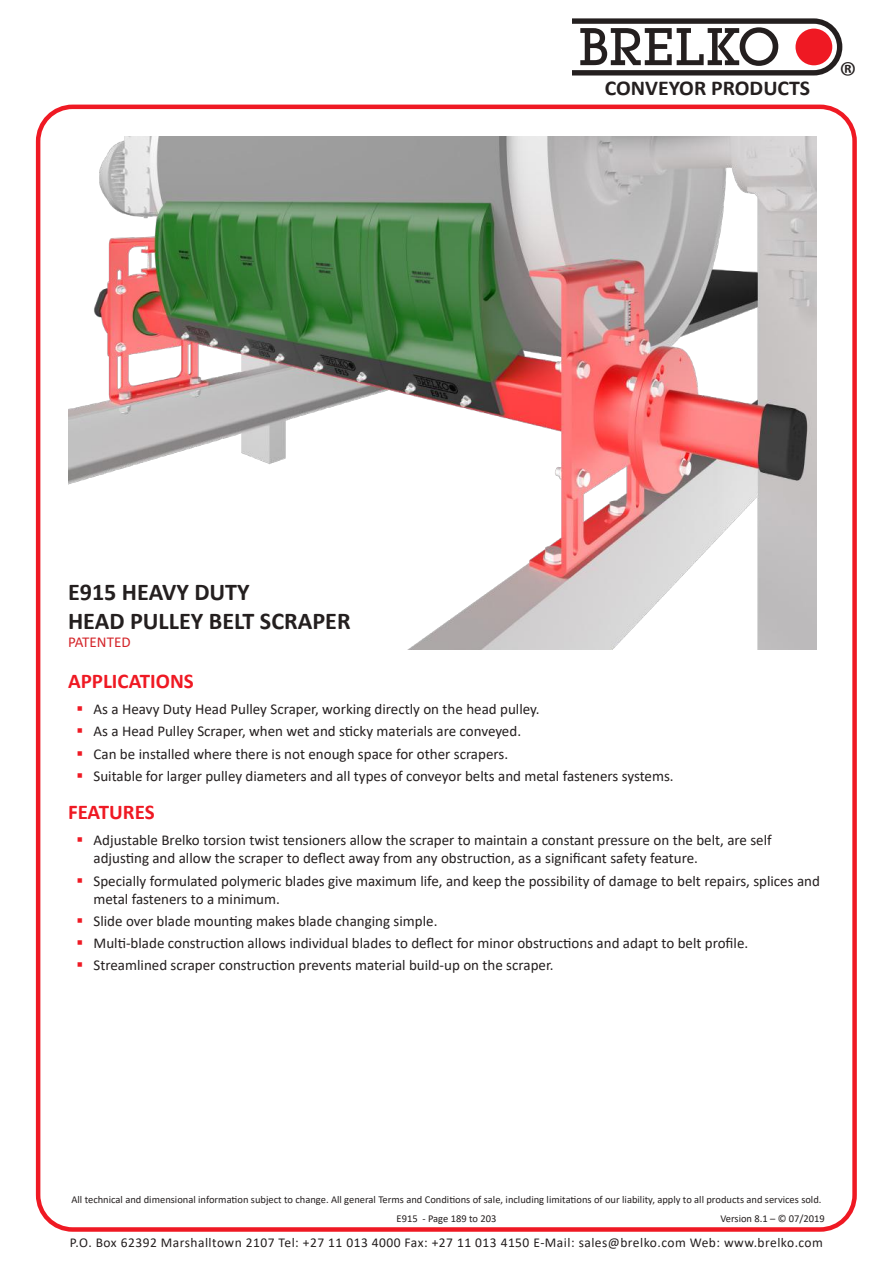
<style>
.page{position:relative;width:893px;height:1263px;background:#fff}
.page>*{position:absolute;margin:0;border:0;box-sizing:border-box;transform-origin:0 0}
.t1{font:500 52.05px "Lubalin Graph IT Cby BT";color:#241f1f}
.t2{font:700 24.15px/29px "Calibri";color:#241f1f}
.t3{font:700 21.15px "Calibri";color:#241f1f}
.t4{font:700 21px "Calibri";color:#ef1923}
.t5{font:15.15px "Calibri";color:#d42429}
.t6{font:15px/18px "Calibri";color:#241f1f}
.t7{font:13.5px "Calibri";letter-spacing:.035em;color:#241f1f}
.t8{font:10.5px "Calibri";color:#241f1f}
.s1{color:#ef1923}
</style>
<div class="page">
<div style="left:36px;top:105px;width:821px;height:1127px;border:4px solid #ef1923;border-radius:34px"></div>
<svg style="left:572px;top:18px;width:270px;height:58px"></svg>
<div style="left:795px;top:29px;width:37px;height:36px;background:#ef1923;border-radius:50%"></div>
<img style="left:68px;top:136px;width:748px;height:513px">
<h1 class="t1" style="left:578px;top:15px;width:203px">BRELKO</h1>
<h3 class="t3" style="left:605px;top:73px;width:254px">CONVEYOR PRODUCTS <sup>®</sup></h3>
<h2 class="t2" style="left:68px;top:577px;width:284px">E915 HEAVY DUTY<br>HEAD PULLEY BELT SCRAPER</h2>
<p class="t5" style="left:68px;top:632px;width:64px">PATENTED</p>
<h3 class="t4" style="left:68px;top:666px;width:127px">APPLICATIONS</h3>
<p class="t6" style="left:77px;top:700px;width:465px"><span class="s1">▪</span> As a Heavy Duty Head Pulley Scraper, working directly on the head pulley.</p>
<p class="t6" style="left:77px;top:722px;width:446px"><span class="s1">▪</span> As a Head Pulley Scraper, when wet and sticky materials are conveyed.</p>
<p class="t6" style="left:77px;top:744px;width:433px"><span class="s1">▪</span> Can be installed where there is not enough space for other scrapers.</p>
<p class="t6" style="left:77px;top:766px;width:599px"><span class="s1">▪</span> Suitable for larger pulley diameters and all types of conveyor belts and metal fasteners systems.</p>
<h3 class="t4" style="left:68px;top:797px;width:88px">FEATURES</h3>
<p class="t6" style="left:94px;top:831px;width:680px;text-indent:-17px"><span class="s1">▪</span> Adjustable Brelko torsion twist tensioners allow the scraper to maintain a constant pressure on the belt, are self adjusting and allow the scraper to deflect away from any obstruction, as a significant safety feature.</p>
<p class="t6" style="left:94px;top:871px;width:728px;text-indent:-17px"><span class="s1">▪</span> Specially formulated polymeric blades give maximum life, and keep the possibility of damage to belt repairs, splices and metal fasteners to a minimum.</p>
<p class="t6" style="left:77px;top:911px;width:362px"><span class="s1">▪</span> Slide over blade mounting makes blade changing simple.</p>
<p class="t6" style="left:77px;top:934px;width:673px"><span class="s1">▪</span> Multi-blade construction allows individual blades to deflect for minor obstructions and adapt to belt profile.</p>
<p class="t6" style="left:77px;top:956px;width:478px"><span class="s1">▪</span> Streamlined scraper construction prevents material build-up on the scraper.</p>
<p class="t8" style="left:71px;top:1192px;width:752px">All technical and dimensional information subject to change. All general Terms and Conditions of sale, including limitations of our liability, apply to all products and services sold.</p>
<p class="t8" style="left:397px;top:1211px;width:101px">E915 - Page 189 to 203</p>
<p class="t8" style="left:720px;top:1211px;width:106px">Version 8.1 – © 07/2019</p>
<p class="t7" style="left:70px;top:1233px;width:755px">P.O. Box 62392 Marshalltown 2107 Tel: +27 11 013 4000 Fax: +27 11 013 4150 E-Mail: sales@brelko.com Web: www.brelko.com</p>
</div>
